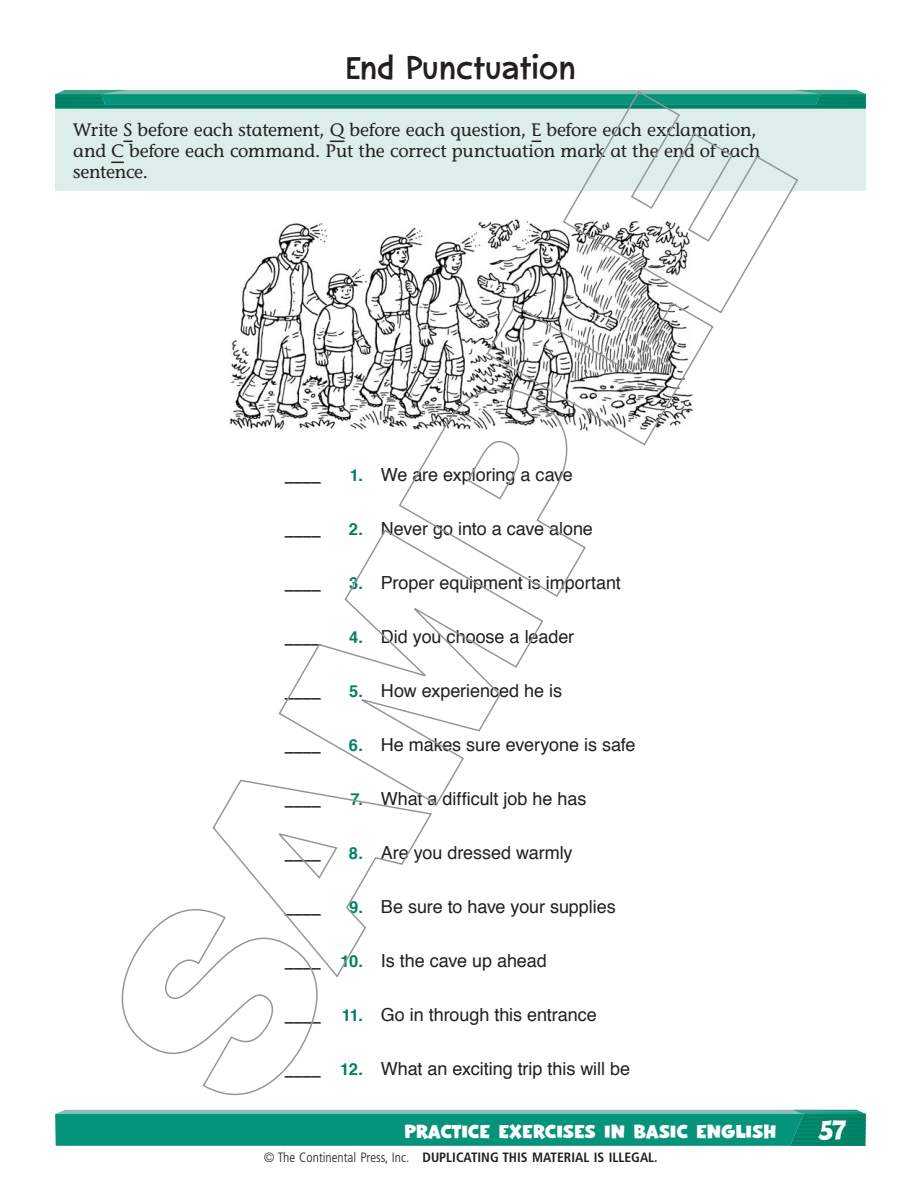
<style>
.page{position:relative;width:920px;height:1186px;background:#fff}
.page>*{position:absolute;margin:0;border:0;box-sizing:border-box;transform-origin:0 0}
.t1{font:30px "Mr.Jenkins";letter-spacing:.005em;color:#231f20}
.t2{font:23.7px "BD Cartoon Shout";color:#fff;scale:.95 1}
.t3{font:18px "Helvetica";letter-spacing:-.005em;color:#231f20}
.t4{font:18px/21px "Stone Informal";letter-spacing:-.015em;color:#231f20}
.t5{font:18px "Cheltenham";color:#231f20}
.t6{font:800 17.4px "Mr.Jenkins";color:#fff;scale:.95 1}
.t7{font:700 condensed 13.5px "Frutiger";color:#231f20}
.s1{font-weight:700;font-size:16.5px;color:#008164}
.s2{font-family:"Cheltenham"}
.s3{font-weight:300}
</style>
<div class="page">
<svg style="left:55px;top:1110px;width:810px;height:36px;background:#149780"></svg>
<div style="left:55px;top:109px;width:810px;height:82px;background:#ddede9"></div>
<svg style="left:329px;top:141px;width:15px;height:1px"></svg>
<svg style="left:111px;top:162px;width:13px;height:1px"></svg>
<svg style="left:55px;top:105px;width:810px;height:4px;background:#12896e"></svg>
<img style="left:229px;top:219px;width:332px;height:212px">
<svg style="left:122px;top:909px;width:196px;height:186px"></svg>
<svg style="left:211px;top:779px;width:221px;height:200px"></svg>
<svg style="left:277px;top:529px;width:266px;height:277px"></svg>
<svg style="left:397px;top:301px;width:317px;height:297px"></svg>
<svg style="left:561px;top:105px;width:237px;height:209px"></svg>
<svg style="left:55px;top:90px;width:810px;height:15px;background:#289d88"></svg>
<h1 class="t1" style="left:345px;top:46px;width:232px">End Punctuation</h1>
<p class="t4" style="left:73px;top:119px;width:688px">Write S before each statement, Q before each question, E before each exclamation, and C before each command. Put the correct punctuation mark at the end of each sentence.</p>
<p class="t5" style="left:285px;top:464px;width:37px">____</p>
<p class="t5" style="left:285px;top:518px;width:37px">____</p>
<p class="t5" style="left:285px;top:572px;width:37px">____</p>
<p class="t5" style="left:285px;top:626px;width:37px">____</p>
<p class="t5" style="left:285px;top:680px;width:37px">____</p>
<p class="t5" style="left:285px;top:734px;width:37px">____</p>
<p class="t5" style="left:285px;top:788px;width:37px">____</p>
<p class="t5" style="left:285px;top:842px;width:37px">____</p>
<p class="t3" style="left:350px;top:461px;width:224px"><span class="s1">1.</span> We are exploring a cave</p>
<p class="t3" style="left:348px;top:515px;width:245px"><span class="s1">2.</span> Never go into a cave alone</p>
<p class="t3" style="left:349px;top:569px;width:273px"><span class="s1">3.</span> Proper equipment is important</p>
<p class="t3" style="left:349px;top:623px;width:227px"><span class="s1">4.</span> Did you choose a leader</p>
<p class="t3" style="left:349px;top:677px;width:214px"><span class="s1">5.</span> How experienced he is</p>
<p class="t3" style="left:349px;top:731px;width:288px"><span class="s1">6.</span> He makes sure everyone is safe</p>
<p class="t3" style="left:350px;top:785px;width:237px"><span class="s1">7.</span> What a difficult job he has</p>
<p class="t3" style="left:349px;top:839px;width:225px"><span class="s1">8.</span> Are you dressed warmly</p>
<p class="t3" style="left:349px;top:893px;width:268px"><span class="s1">9.</span> Be sure to have your supplies</p>
<p class="t3" style="left:285px;top:947px;width:263px"><span class="s2">____</span> <span class="s1">10.</span> Is the cave up ahead</p>
<p class="t3" style="left:285px;top:1001px;width:313px"><span class="s2">____</span> <span class="s1">11.</span> Go in through this entrance</p>
<p class="t3" style="left:285px;top:1055px;width:346px"><span class="s2">____</span> <span class="s1">12.</span> What an exciting trip this will be</p>
<p class="t5" style="left:285px;top:896px;width:37px">____</p>
<p class="t6" style="left:404px;top:1119px;width:392px">PRACTICE EXERCISES IN BASIC ENGLISH</p>
<h2 class="t2" style="left:818px;top:1118px;width:32px">57</h2>
<p class="t7" style="left:264px;top:1149px;width:395px"><span class="s3">© The Continental Press, Inc.</span> DUPLICATING THIS MATERIAL IS ILLEGAL.</p>
</div>
